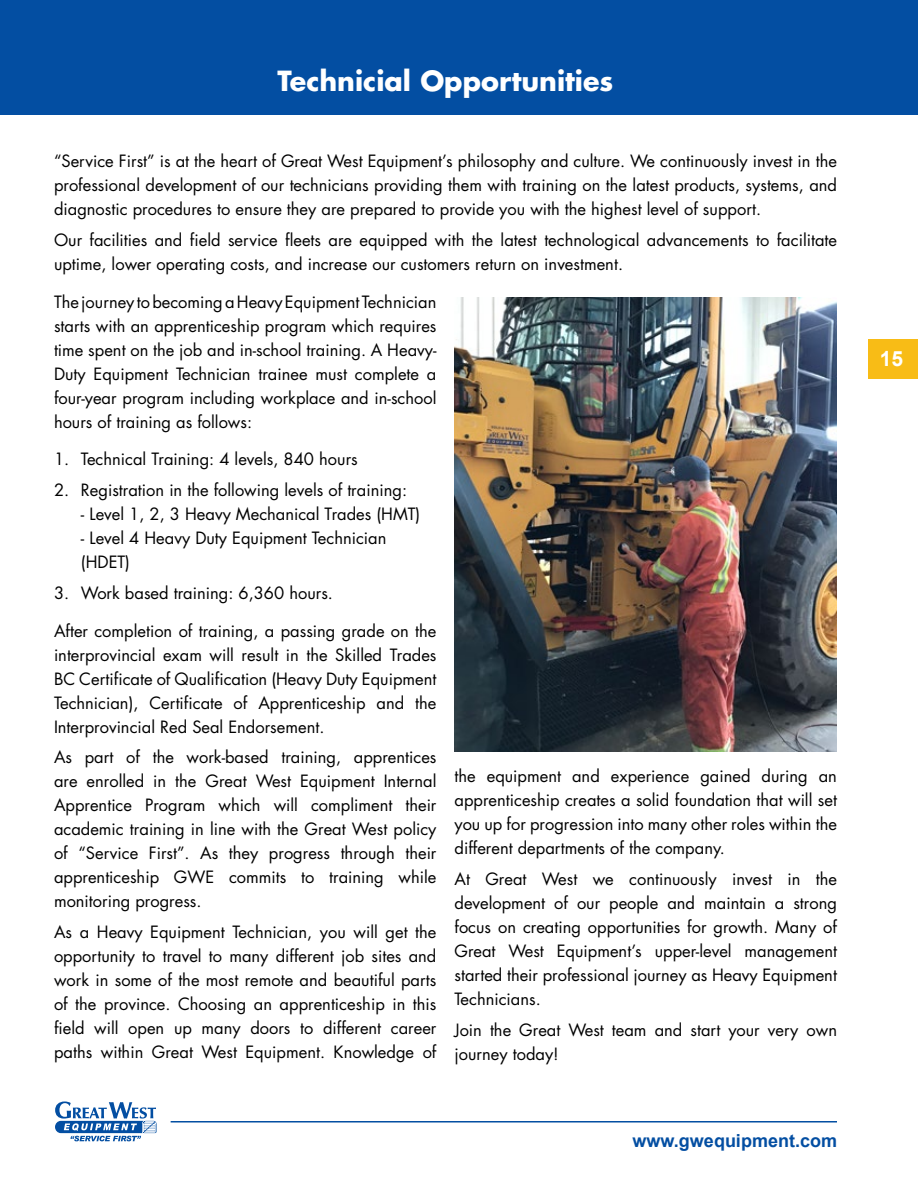
<style>
.page{position:relative;width:918px;height:1188px;background:#fff}
.page>*{position:absolute;margin:0;border:0;box-sizing:border-box;transform-origin:0 0}
.t1{font:700 27px "Futura";color:#fff}
.t2{font:700 21px "Arial";color:#fff}
.t3{font:700 18px "Arial";color:#034ea2}
.t4{font:16.5px/24px "Futura";color:#000;text-align:justify}
</style>
<div class="page">
<div style="left:0;top:0;width:918px;height:114px;background:#034ea2"></div>
<img style="left:454px;top:298px;width:383px;height:453px">
<hr style="left:171px;top:1121px;width:666px;height:2px;background:#034ea2">
<svg style="left:55px;top:1102px;width:102px;height:39px"></svg>
<div style="left:868px;top:339px;width:50px;height:40px;background:#f8bc16"></div>
<h1 class="t1" style="left:278px;top:63px;width:337px">Technicial Opportunities</h1>
<p class="t4" style="left:54px;top:149px;width:785px">“Service First” is at the heart of Great West Equipment’s philosophy and culture. We continuously invest in the professional development of our technicians providing them with training on the latest products, systems, and diagnostic procedures to ensure they are prepared to provide you with the highest level of support.</p>
<p class="t4" style="left:54px;top:228px;width:785px">Our facilities and field service fleets are equipped with the latest technological advancements to facilitate uptime, lower operating costs, and increase our customers return on investment.</p>
<p class="t4" style="left:54px;top:290px;width:384px">The journey to becoming a Heavy Equipment Technician starts with an apprenticeship program which requires time spent on the job and in-school training. A Heavy-Duty Equipment Technician trainee must complete a four-year program including workplace and in-school hours of training as follows:</p>
<p class="t4" style="left:54px;top:448px;width:305px">1. Technical Training: 4 levels, 840 hours</p>
<p class="t4" style="left:54px;top:478px;width:355px">2. Registration in the following levels of training:</p>
<p class="t4" style="left:81px;top:502px;width:341px">- Level 1, 2, 3 Heavy Mechanical Trades (HMT)</p>
<p class="t4" style="left:81px;top:526px;width:307px">- Level 4 Heavy Duty Equipment Technician (HDET)</p>
<p class="t4" style="left:54px;top:581px;width:281px">3. Work based training: 6,360 hours.</p>
<p class="t4" style="left:54px;top:619px;width:384px">After completion of training, a passing grade on the interprovincial exam will result in the Skilled Trades BC Certificate of Qualification (Heavy Duty Equipment Technician), Certificate of Apprenticeship and the Interprovincial Red Seal Endorsement.</p>
<p class="t4" style="left:54px;top:745px;width:384px">As part of the work-based training, apprentices are enrolled in the Great West Equipment Internal Apprentice Program which will compliment their academic training in line with the Great West policy of “Service First”. As they progress through their apprenticeship GWE commits to training while monitoring progress.</p>
<p class="t4" style="left:54px;top:920px;width:384px">As a Heavy Equipment Technician, you will get the opportunity to travel to many different job sites and work in some of the most remote and beautiful parts of the province. Choosing an apprenticeship in this field will open up many doors to different career paths within Great West Equipment. Knowledge of</p>
<p class="t4" style="left:455px;top:764px;width:384px">the equipment and experience gained during an apprenticeship creates a solid foundation that will set you up for progression into many other roles within the different departments of the company.</p>
<p class="t4" style="left:455px;top:867px;width:384px">At Great West we continuously invest in the development of our people and maintain a strong focus on creating opportunities for growth. Many of Great West Equipment’s upper-level management started their professional journey as Heavy Equipment Technicians.</p>
<p class="t4" style="left:455px;top:1018px;width:384px">Join the Great West team and start your very own journey today!</p>
<p class="t3" style="left:633px;top:1129px;width:206px">www.gwequipment.com</p>
<p class="t2" style="left:880px;top:345px;width:25px">15</p>
</div>
